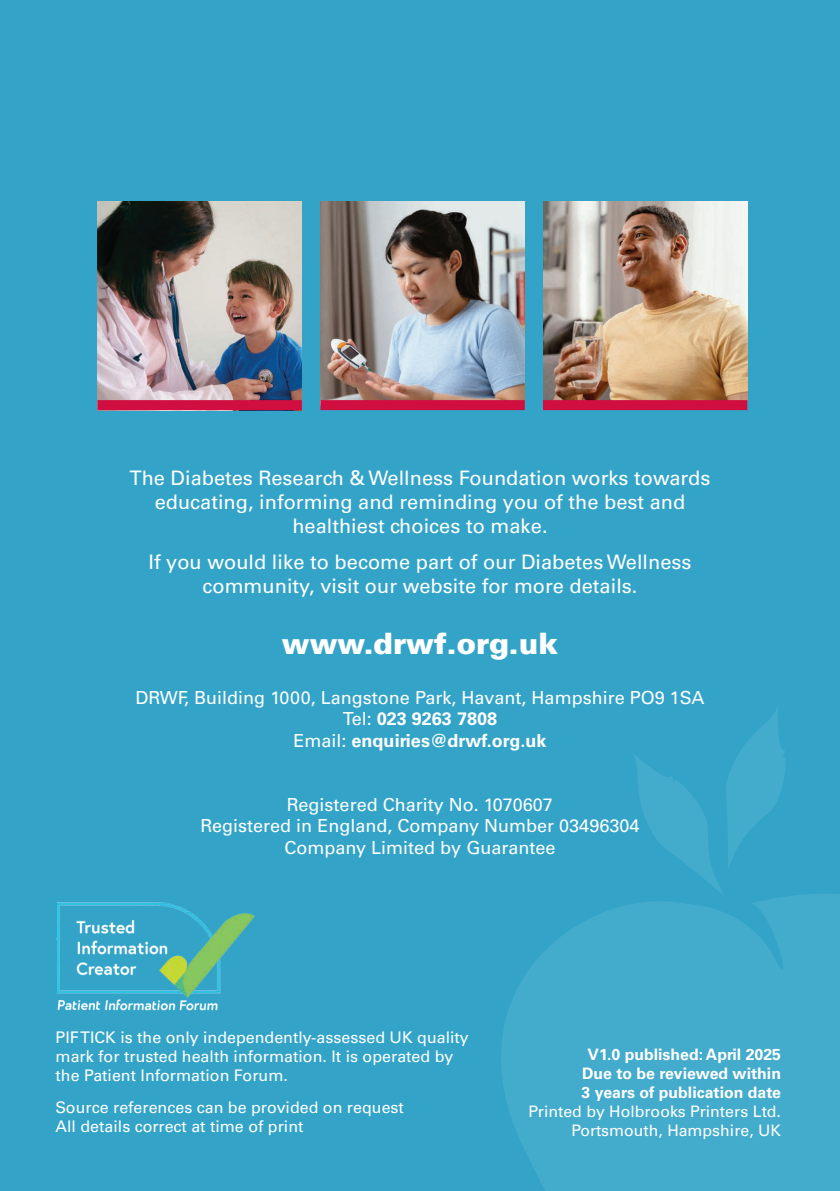
<style>
.page{position:relative;width:840px;height:1191px;background:#fff}
.page>*{position:absolute;margin:0;border:0;box-sizing:border-box;transform-origin:0 0}
.t1{font:900 29.4px "Univers";color:#fff}
.t2{font:20px/24px "Univers LT Std";color:#fff;text-align:center}
.t3{font:18px "Univers LT Std";color:#fff}
.t4{font:700 18px "Univers LT Std";color:#fff}
.t5{font:16px/19.2px "Univers LT Std";color:#fff}
.t6{font:700 15.8px "Univers LT Std";color:#fff}
.t7{font:15.8px "Univers LT Std";color:#fff}
.s1{font-weight:400}
</style>
<div class="page">
<div style="left:0;top:0;width:839px;height:1191px;background:#33a4c8"></div>
<svg style="left:501px;top:894px;width:338px;height:297px;fill:#43abcc"></svg>
<svg style="left:626px;top:707px;width:166px;height:189px"></svg>
<img style="left:543px;top:201px;width:204px;height:199px">
<img style="left:97px;top:201px;width:205px;height:199px">
<img style="left:320px;top:201px;width:204px;height:199px">
<div style="left:542px;top:400px;width:205px;height:10px;background:#d10e40"></div>
<div style="left:320px;top:400px;width:204px;height:10px;background:#d10e40"></div>
<div style="left:97px;top:400px;width:205px;height:10px;background:#d10e40"></div>
<img style="left:56px;top:902px;width:199px;height:109px">
<p class="t2" style="left:129px;top:466px;width:582px">The Diabetes Research &amp; Wellness Foundation works towards educating, informing and reminding you of the best and healthiest choices to make.</p>
<p class="t2" style="left:148px;top:549px;width:544px">If you would like to become part of our Diabetes Wellness community, visit our website for more details.</p>
<p class="t1" style="left:282px;top:624px;width:277px">www.drwf.org.uk</p>
<p class="t3" style="left:135px;top:686px;width:570px">DRWF, Building 1000, Langstone Park, Havant, Hampshire PO9 1SA</p>
<p class="t4" style="left:342px;top:708px;width:156px"><span class="s1">Tel:</span> 023 9263 7808</p>
<p class="t4" style="left:293px;top:730px;width:254px"><span class="s1">Email:</span> enquiries@drwf.org.uk</p>
<p class="t3" style="left:287px;top:793px;width:267px">Registered Charity No. 1070607</p>
<p class="t3" style="left:200px;top:815px;width:440px">Registered in England, Company Number 03496304</p>
<p class="t3" style="left:284px;top:837px;width:272px">Company Limited by Guarantee</p>
<p class="t5" style="left:56px;top:1027px;width:414px">PIF TICK is the only independently-assessed UK quality mark for trusted health information. It is operated by the Patient Information Forum.</p>
<p class="t5" style="left:56px;top:1097px;width:349px">Source references can be provided on request</p>
<p class="t5" style="left:56px;top:1117px;width:249px">All details correct at time of print</p>
<p class="t6" style="left:587px;top:1044px;width:195px">V1.0 published: April 2025</p>
<p class="t6" style="left:581px;top:1063px;width:200px">Due to be reviewed within</p>
<p class="t6" style="left:581px;top:1082px;width:201px">3 years of publication date</p>
<p class="t7" style="left:528px;top:1101px;width:254px">Printed by Holbrooks Printers Ltd.</p>
<p class="t7" style="left:571px;top:1120px;width:211px">Portsmouth, Hampshire, UK</p>
</div>
